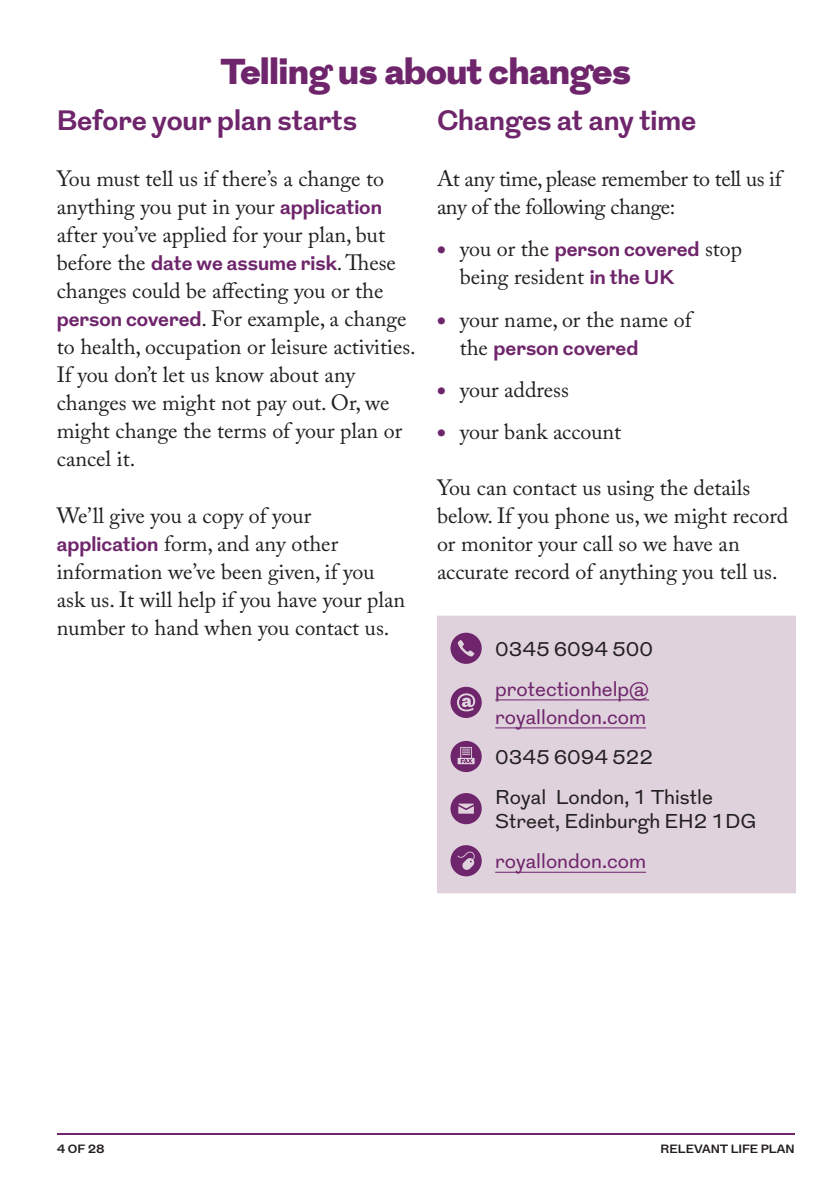
<style>
.page{position:relative;width:840px;height:1191px;background:#fff}
.page>*{position:absolute;margin:0;border:0;box-sizing:border-box;transform-origin:0 0}
.PURPLE_Header{font:900 36px "Grot";color:#6f256b}
.PURPLE_SUBHEAD{font:700 28px "Grot";color:#6f256b}
.PURPLE_SUBHEAD-2{font:22px/28px "Adobe Caslon Pro";color:#231f20}
.Body_text{font:22px/28px "Adobe Caslon Pro";color:#231f20}
.PURPLE_SUBHEAD-3{font:22px/28px "Adobe Caslon Pro";letter-spacing:-.02em;color:#231f20}
.PURPLE_SUBHEAD-4{font:700 20px "Grot";color:#6f256b}
.Box_Text{font:20px/24px "Grot";color:#231f20}
.Box_Text-2{font:20px/28px "Grot";color:#6f256b}
.t1{font:700 12px "Grot";color:#231f20}
.s1{font-family:"Grot";font-weight:700;font-size:20px;color:#6f256b}
.s2{font-family:"Adobe Caslon Pro";font-weight:400;font-size:22px;color:#231f20}
.s3{font-size:22px}
.s4{font-family:"Grot";font-weight:700;color:#6f256b}
</style>
<div class="page">
<hr style="left:57px;top:1132px;width:737px;height:2px;background:#6f256b">
<div style="left:437px;top:615px;width:358px;height:278px;background:#dfd2dd"></div>
<svg style="left:450px;top:632px;width:31px;height:32px"></svg>
<svg style="left:450px;top:687px;width:31px;height:31px"></svg>
<hr style="left:495px;top:699px;width:153px;height:1px;background:#6f256b">
<hr style="left:495px;top:727px;width:150px;height:1px;background:#6f256b">
<svg style="left:450px;top:741px;width:31px;height:31px"></svg>
<svg style="left:450px;top:793px;width:31px;height:31px"></svg>
<svg style="left:450px;top:845px;width:31px;height:31px"></svg>
<hr style="left:495px;top:871px;width:150px;height:1px;background:#6f256b">
<p class="PURPLE_Header" style="left:220px;top:45px;width:411px">Telling us about changes</p>
<p class="PURPLE_SUBHEAD" style="left:57px;top:101px;width:301px">Before your plan starts</p>
<p class="PURPLE_SUBHEAD-2" style="left:57px;top:164px;width:329px">You must tell us if there’s a change to anything you put in your <span class="s1">application </span>after you’ve applied for your plan, but</p>
<p class="PURPLE_SUBHEAD-4" style="left:57px;top:249px;width:340px"><span class="s2">before the</span> date we assume risk<span class="s2">. These</span></p>
<p class="PURPLE_SUBHEAD-2" style="left:57px;top:276px;width:360px">changes could be affecting you or the <span class="s1">person covered</span>. For example, a change to health, occupation or leisure activities.<br>If you don’t let us know about any changes we might not pay out. Or, we might change the terms of your plan or cancel it.</p>
<p class="Body_text" style="left:57px;top:501px;width:350px">We’ll give you a copy of your <span class="s1">application</span> form, and any other information we’ve been given, if you ask us. It will help if you have your plan number to hand when you contact us.</p>
<p class="PURPLE_SUBHEAD" style="left:437px;top:101px;width:261px">Changes at any time</p>
<p class="PURPLE_SUBHEAD-3" style="left:437px;top:164px;width:346px">At any time, please remember to tell us if any of the following change:</p>
<p class="PURPLE_SUBHEAD-4" style="left:437px;top:235px;width:306px"><span class="s3">•</span> <span class="s2">you or the</span> person covered <span class="s2">stop</span></p>
<p class="PURPLE_SUBHEAD-2" style="left:459px;top:263px;width:215px">being resident <span class="s1">in the UK</span></p>
<p class="PURPLE_SUBHEAD-2" style="left:437px;top:305px;width:256px"><span class="s4">•</span> your name, or the name of</p>
<p class="PURPLE_SUBHEAD-4" style="left:459px;top:334px;width:180px"><span class="s2">the</span> person covered</p>
<p class="PURPLE_SUBHEAD-2" style="left:437px;top:375px;width:133px"><span class="s4">•</span> your address</p>
<p class="PURPLE_SUBHEAD-2" style="left:437px;top:417px;width:186px"><span class="s4">•</span> your bank account</p>
<p class="Body_text" style="left:437px;top:474px;width:352px">You can contact us using the details below. If you phone us, we might record or monitor your call so we have an accurate record of anything you tell us.</p>
<p class="Box_Text" style="left:495px;top:637px;width:159px">0345 6094 500</p>
<p class="Box_Text-2" style="left:495px;top:676px;width:155px">protectionhelp@ royallondon.com</p>
<p class="Box_Text" style="left:495px;top:746px;width:159px">0345 6094 522</p>
<p class="Box_Text" style="left:495px;top:786px;width:262px">Royal London, 1 Thistle<br>Street, Edinburgh EH2 1DG</p>
<p class="Box_Text-2" style="left:495px;top:848px;width:152px">royallondon.com</p>
<p class="t1" style="left:57px;top:1140px;width:50px">4 OF 28</p>
<p class="t1" style="left:660px;top:1140px;width:135px">RELEVANT LIFE PLAN</p>
</div>
